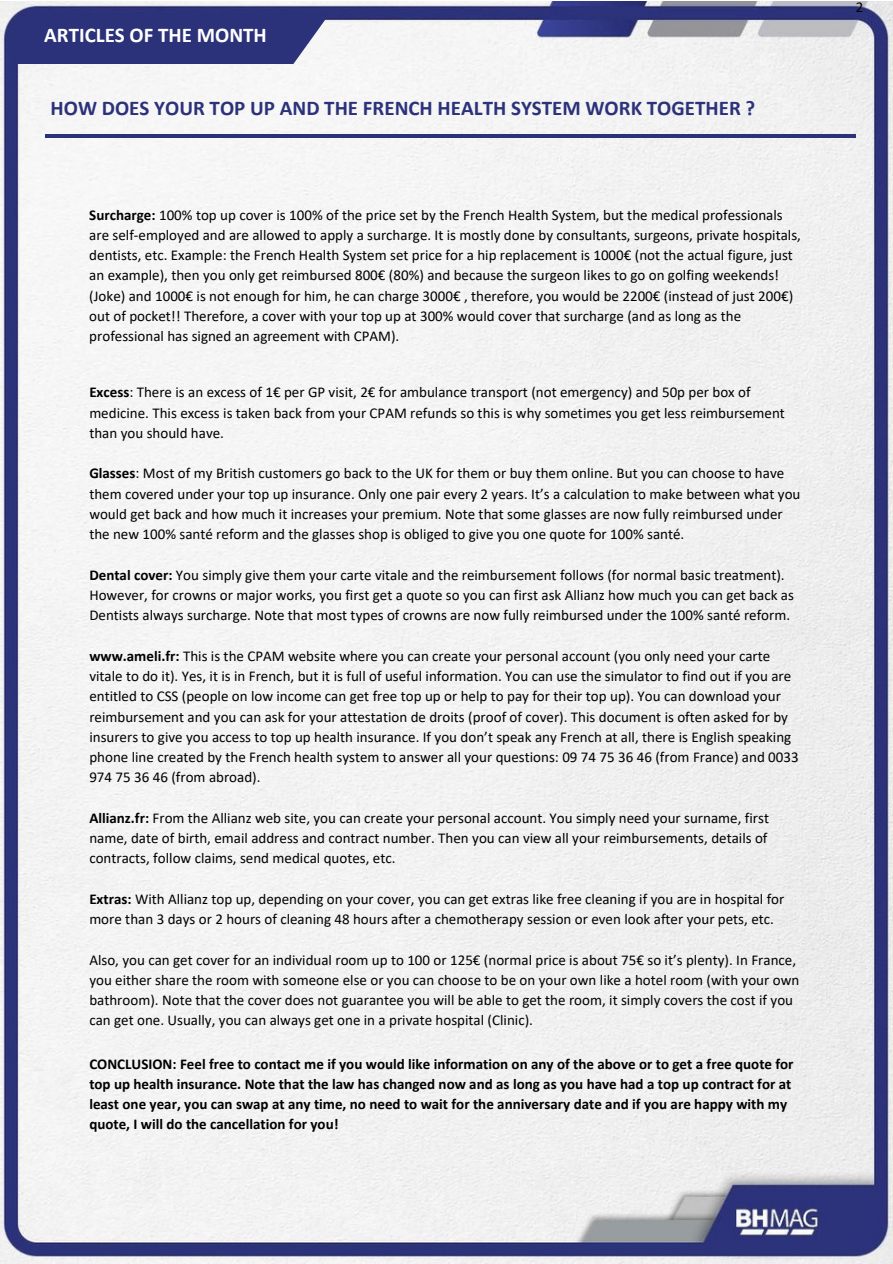
<style>
.page{position:relative;width:893px;height:1264px;background:#fff}
.page>*{position:absolute;margin:0;border:0;box-sizing:border-box;transform-origin:0 0}
.t1{font:700 21px "Calibri";color:#2c327a}
.t2{font:700 21px "Calibri";color:#fff}
.t3{font:15px/20.2px "Calibri";color:#000}
.t4{font:700 15px/20.2px "Calibri";color:#000}
.s1{font-weight:700}
</style>
<div class="page">
<img style="left:0;top:1px;width:892px;height:1262px">
<div style="left:12px;top:13px;width:318px;height:51px;background:#2c327a"></div>
<hr style="left:45px;top:135px;width:810px;height:3px;background:#2c327a">
<h1 class="t2" style="left:44px;top:26px;width:224px">ARTICLES OF THE MONTH</h1>
<p class="t1" style="left:51px;top:100px;width:706px">HOW DOES YOUR TOP UP AND THE FRENCH HEALTH SYSTEM WORK TOGETHER ?</p>
<h2 class="t3" style="left:89px;top:206px;width:713px"><span class="s1">Surcharge:</span> 100% top up cover is 100% of the price set by the French Health System, but the medical professionals are self-employed and are allowed to apply a surcharge. It is mostly done by consultants, surgeons, private hospitals, dentists, etc. Example: the French Health System set price for a hip replacement is 1000€ (not the actual figure, just an example), then you only get reimbursed 800€ (80%) and because the surgeon likes to go on golfing weekends! (Joke) and 1000€ is not enough for him, he can charge 3000€ , therefore, you would be 2200€ (instead of just 200€) out of pocket!! Therefore, a cover with your top up at 300% would cover that surcharge (and as long as the professional has signed an agreement with CPAM).</h2>
<p class="t3" style="left:89px;top:383px;width:697px"><span class="s1">Excess</span>: There is an excess of 1€ per GP visit, 2€ for ambulance transport (not emergency) and 50p per box of medicine. This excess is taken back from your CPAM refunds so this is why sometimes you get less reimbursement than you should have.</p>
<p class="t3" style="left:89px;top:464px;width:712px"><span class="s1">Glasses</span>: Most of my British customers go back to the UK for them or buy them online. But you can choose to have them covered under your top up insurance. Only one pair every 2 years. It’s a calculation to make between what you would get back and how much it increases your premium. Note that some glasses are now fully reimbursed under the new 100% santé reform and the glasses shop is obliged to give you one quote for 100% santé.</p>
<p class="t3" style="left:89px;top:566px;width:706px"><span class="s1">Dental cover:</span> You simply give them your carte vitale and the reimbursement follows (for normal basic treatment).<br>However, for crowns or major works, you first get a quote so you can first ask Allianz how much you can get back as<br>Dentists always surcharge. Note that most types of crowns are now fully reimbursed under the 100% santé reform.</p>
<p class="t3" style="left:89px;top:647px;width:710px"><span class="s1">www.ameli.fr:</span> This is the CPAM website where you can create your personal account (you only need your carte vitale to do it). Yes, it is in French, but it is full of useful information. You can use the simulator to find out if you are entitled to CSS (people on low income can get free top up or help to pay for their top up). You can download your reimbursement and you can ask for your attestation de droits (proof of cover). This document is often asked for by insurers to give you access to top up health insurance. If you don’t speak any French at all, there is English speaking phone line created by the French health system to answer all your questions: 09 74 75 36 46 (from France) and 0033<br>974 75 36 46 (from abroad).</p>
<p class="t3" style="left:89px;top:809px;width:681px;text-align:justify"><span class="s1">Allianz.fr:</span> From the Allianz web site, you can create your personal account. You simply need your surname, first name, date of birth, email address and contract number. Then you can view all your reimbursements, details of contracts, follow claims, send medical quotes, etc.</p>
<p class="t3" style="left:89px;top:890px;width:696px"><span class="s1">Extras:</span> With Allianz top up, depending on your cover, you can get extras like free cleaning if you are in hospital for more than 3 days or 2 hours of cleaning 48 hours after a chemotherapy session or even look after your pets, etc.</p>
<p class="t3" style="left:89px;top:950px;width:711px">Also, you can get cover for an individual room up to 100 or 125€ (normal price is about 75€ so it’s plenty). In France, you either share the room with someone else or you can choose to be on your own like a hotel room (with your own bathroom). Note that the cover does not guarantee you will be able to get the room, it simply covers the cost if you can get one. Usually, you can always get one in a private hospital (Clinic).</p>
<p class="t4" style="left:89px;top:1054px;width:705px">CONCLUSION: Feel free to contact me if you would like information on any of the above or to get a free quote for top up health insurance. Note that the law has changed now and as long as you have had a top up contract for at least one year, you can swap at any time, no need to wait for the anniversary date and if you are happy with my quote, I will do the cancellation for you!</p>
<h1 class="t3" style="left:855px;top:-2px;width:9px">2</h1>
</div>
